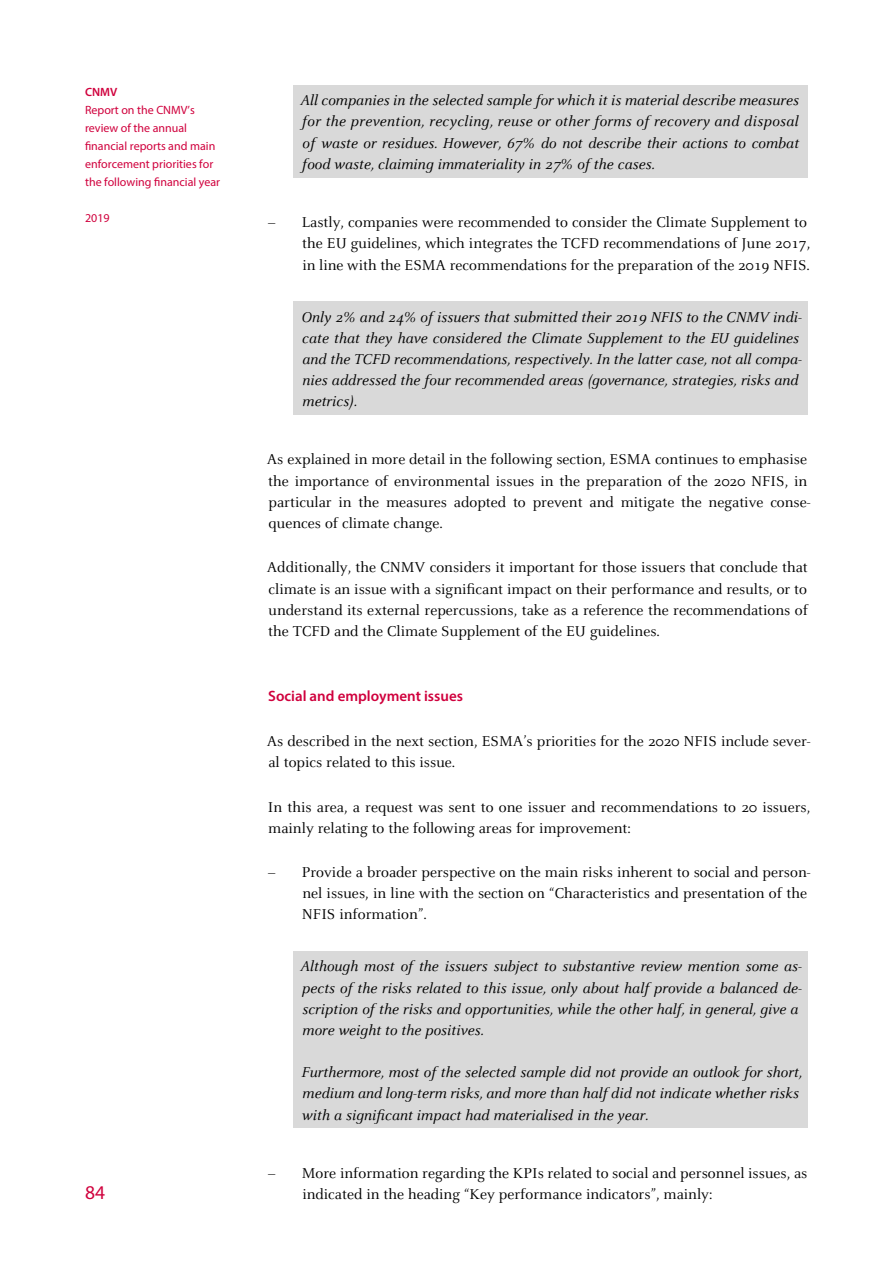
<style>
.page{position:relative;width:893px;height:1263px;background:#fff}
.page>*{position:absolute;margin:0;border:0;box-sizing:border-box;transform-origin:0 0}
.t1{font:19.5px "Myriad Pro";color:#d0003d}
._05-Texto_general{font:15.75px/21.1px "Celeste";color:#000}
._05-Texto_general-2{font:italic 15.75px/21.1px "Celeste";color:#000}
._03-Titulo03{font:600 15px "Myriad Pro";color:#d0003d}
.t2{font:12px/18px "Myriad Pro";color:#d0003d}
.t3{font:600 12px "Myriad Pro";color:#d0003d}
</style>
<div class="page">
<div style="left:293px;top:85px;width:515px;height:92px;background:#d9d9d9"></div>
<div style="left:293px;top:301px;width:515px;height:114px;background:#d9d9d9"></div>
<div style="left:293px;top:951px;width:515px;height:177px;background:#d9d9d9"></div>
<p class="t3" style="left:85px;top:85px;width:34px">CNMV</p>
<p class="t2" style="left:85px;top:101px;width:137px">Report on the CNMV’s review of the annual financial reports and main enforcement priorities for the following financial year</p>
<p class="t2" style="left:85px;top:209px;width:26px">2019</p>
<p class="t1" style="left:85px;top:1180px;width:22px">84</p>
<p class="_05-Texto_general-2" style="left:300px;top:90px;width:500px;text-align:justify">All companies in the selected sample for which it is material describe measures for the prevention, recycling, reuse or other forms of recovery and disposal of waste or residues. However, 67% do not describe their actions to combat food waste, claiming immateriality in 27% of the cases.</p>
<p class="_05-Texto_general" style="left:302px;top:212px;width:509px;text-indent:-34px">– Lastly, companies were recommended to consider the Climate Supplement to the EU guidelines, which integrates the TCFD recommendations of June 2017, in line with the ESMA recommendations for the preparation of the 2019 NFIS.</p>
<p class="_05-Texto_general-2" style="left:302px;top:307px;width:502px">Only 2% and 24% of issuers that submitted their 2019 NFIS to the CNMV indi&shy;cate that they have considered the Climate Supplement to the EU guidelines and the TCFD recommendations, respectively. In the latter case, not all compa&shy;nies addressed the four recommended areas (governance, strategies, risks and metrics).</p>
<p class="_05-Texto_general" style="left:267px;top:449px;width:545px">As explained in more detail in the following section, ESMA continues to emphasise the importance of environmental issues in the preparation of the 2020 NFIS, in particular in the measures adopted to prevent and mitigate the negative conse&shy;quences of climate change.</p>
<p class="_05-Texto_general" style="left:267px;top:557px;width:543px;text-align:justify">Additionally, the CNMV considers it important for those issuers that conclude that climate is an issue with a significant impact on their performance and results, or to understand its external repercussions, take as a reference the recommendations of the TCFD and the Climate Supplement of the EU guidelines.</p>
<p class="_03-Titulo03" style="left:268px;top:687px;width:196px">Social and employment issues</p>
<p class="_05-Texto_general" style="left:267px;top:731px;width:545px">As described in the next section, ESMA’s priorities for the 2020 NFIS include sever&shy;al topics related to this issue.</p>
<p class="_05-Texto_general" style="left:268px;top:797px;width:544px">In this area, a request was sent to one issuer and recommendations to 20 issuers, mainly relating to the following areas for improvement:</p>
<p class="_05-Texto_general" style="left:302px;top:862px;width:510px;text-indent:-34px">– Provide a broader perspective on the main risks inherent to social and person&shy;nel issues, in line with the section on “Characteristics and presentation of the<br>NFIS information”.</p>
<p class="_05-Texto_general-2" style="left:300px;top:956px;width:503px">Although most of the issuers subject to substantive review mention some as&shy;pects of the risks related to this issue, only about half provide a balanced de&shy;scription of the risks and opportunities, while the other half, in general, give a more weight to the positives.</p>
<p class="_05-Texto_general-2" style="left:301px;top:1062px;width:502px">Furthermore, most of the selected sample did not provide an outlook for short, medium and long-term risks, and more than half did not indicate whether risks with a significant impact had materialised in the year.</p>
<p class="_05-Texto_general" style="left:302px;top:1163px;width:506px;text-indent:-34px">– More information regarding the KPIs related to social and personnel issues, as indicated in the heading “Key performance indicators”, mainly:</p>
</div>
